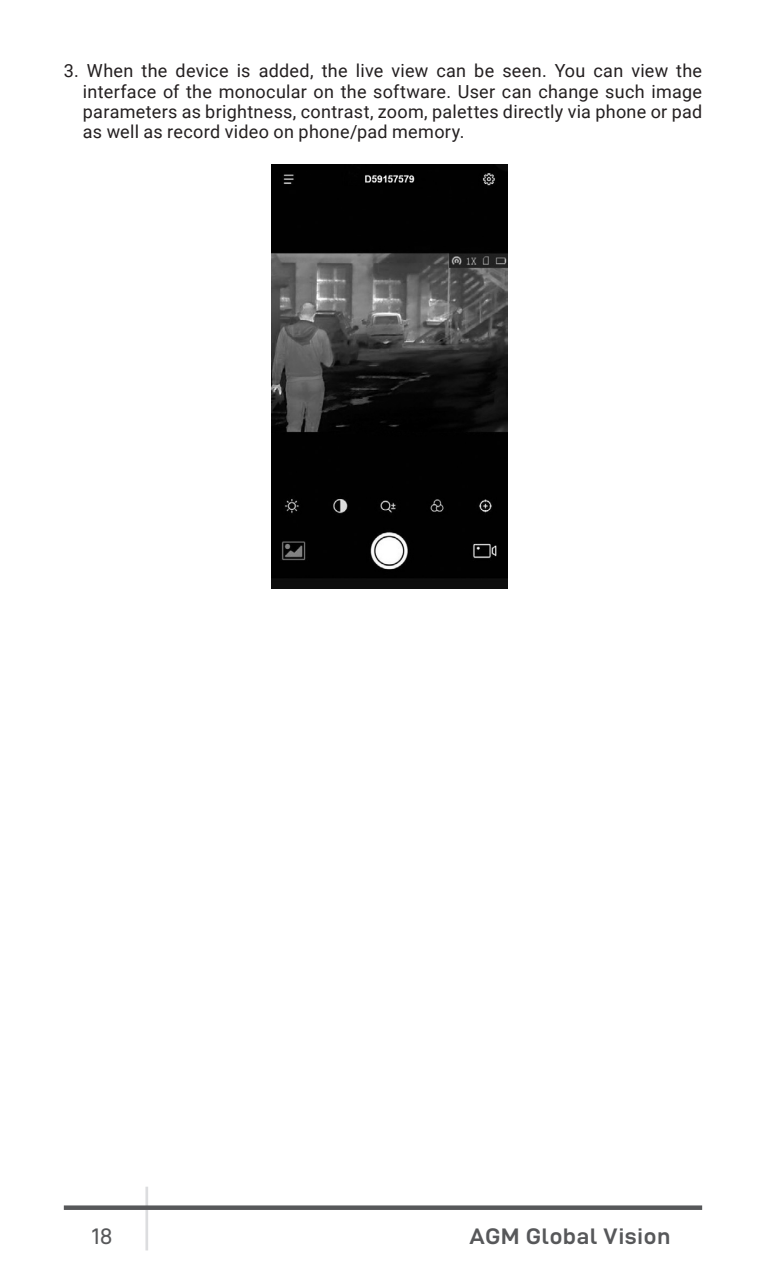
<style>
.page{position:relative;width:766px;height:1276px;background:#fff}
.page>*{position:absolute;margin:0;border:0;box-sizing:border-box;transform-origin:0 0}
.t1{font:22.5px "D DIN Exp Bold";letter-spacing:.035em;color:#57585a}
.t2{font:22.5px "D DIN Exp";color:#57585a}
.t3{font:18px/20.2px "Roboto";letter-spacing:.015em;color:#231f20;text-align:justify}
</style>
<div class="page">
<hr style="left:145px;top:1186px;width:3px;height:64px;background:#dcdddf">
<div style="left:64px;top:1205px;width:638px;height:5px;background:#57585a"></div>
<img style="left:271px;top:165px;width:236px;height:423px">
<p class="t3" style="left:83px;top:60px;width:620px;text-indent:-19px">3. When the device is added, the live view can be seen. You can view the interface of the monocular on the software. User can change such image parameters as brightness, contrast, zoom, palettes directly via phone or pad as well as record video on phone/pad memory.</p>
<p class="t2" style="left:92px;top:1223px;width:23px">18</p>
<p class="t1" style="left:469px;top:1223px;width:202px">AGM Global Vision</p>
</div>
